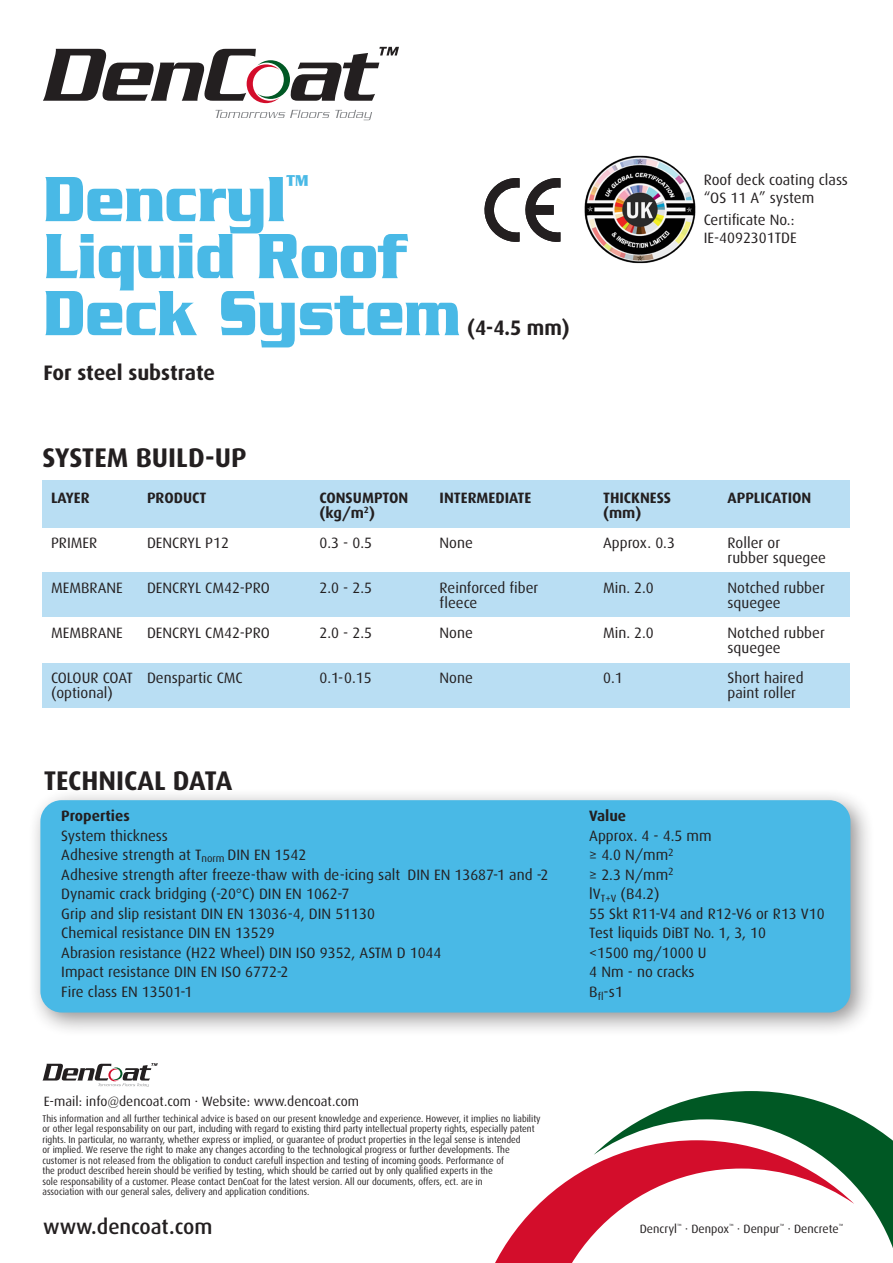
<style>
.page{position:relative;width:893px;height:1263px;background:#fff}
.page>*{position:absolute;margin:0;border:0;box-sizing:border-box;transform-origin:0 0}
.Normal{font:900 63px "Julius";color:#49b9e6;scale:.87 1}
.Normal-2{font:700 27px "Dax";color:#231f20}
.Normal-3{font:900 25.5px "Julius";color:#49b9e6;scale:.87 1}
.Normal-4{font:700 21px "Dax";color:#231f20}
.Normal-5{font:500 21px "Dax";color:#231f20}
.Normal-6{font:700 21px "Dax";color:#231f20;scale:.95 1}
.Normal-7{font:15px/18px "Dax";color:#231f20}
.Normal-8{font:700 15px "Dax";color:#231f20}
.brød_fed{font:15px "Dax";color:#231f20}
.brød_fed-2{font:700 15px "Dax";color:#231f20}
.Normal-9{font:13.5px "Dax";color:#231f20}
.Normal-10{font:12px "Dax";color:#231f20}
.brød_over{font:9.75px "Dax";color:#231f20;scale:.93 1}
</style>
<div class="page">
<div style="left:43px;top:663px;width:807px;height:45px;background:#b9def3"></div>
<div style="left:43px;top:573px;width:807px;height:44px;background:#b9def3"></div>
<div style="left:43px;top:480px;width:807px;height:48px;background:#b9def3"></div>
<svg style="left:43px;top:1063px;width:115px;height:24px"></svg>
<svg style="left:43px;top:47px;width:356px;height:56px"></svg>
<svg style="left:215px;top:110px;width:157px;height:10px"></svg>
<svg style="left:610px;top:1091px;width:283px;height:157px;fill:#005824"></svg>
<svg style="left:495px;top:1140px;width:359px;height:123px"></svg>
<div style="left:28px;top:787px;width:847px;height:250px;background:#231f20;opacity:.49"></div>
<div style="left:40px;top:800px;width:810px;height:212px;background:#49b9e6;border-radius:21px"></div>
<svg style="left:484px;top:178px;width:76px;height:64px"></svg>
<img style="left:584px;top:155px;width:112px;height:109px">
<p class="Normal" style="left:43px;top:164px;width:280px">Dencryl</p>
<p class="Normal-3" style="left:286px;top:169px;width:27px">™</p>
<p class="Normal" style="left:43px;top:221px;width:418px">Liquid Roof</p>
<p class="Normal" style="left:43px;top:278px;width:481px">Deck System</p>
<p class="Normal-4" style="left:43px;top:361px;width:173px">For steel substrate</p>
<p class="Normal-6" style="left:467px;top:316px;width:110px">(4-4.5 mm)</p>
<p class="Normal-2" style="left:43px;top:442px;width:206px">SYSTEM BUILD-UP</p>
<p class="Normal-7" style="left:704px;top:171px;width:146px">Roof deck coating class “OS 11 A” system</p>
<p class="Normal-7" style="left:704px;top:211px;width:92px">Certificate No.:</p>
<p class="Normal-7" style="left:704px;top:229px;width:94px">IE-4092301TDE</p>
<p class="Normal-8" style="left:51px;top:489px;width:40px">LAYER</p>
<p class="Normal-8" style="left:147px;top:489px;width:61px">PRODUCT</p>
<p class="Normal-8" style="left:320px;top:489px;width:90px">CONSUMPTON</p>
<p class="Normal-8" style="left:440px;top:489px;width:93px">INTERMEDIATE</p>
<p class="Normal-8" style="left:603px;top:489px;width:70px">THICKNESS</p>
<p class="Normal-8" style="left:728px;top:489px;width:85px">APPLICATION</p>
<p class="Normal-8" style="left:320px;top:504px;width:57px">(kg/m<sup>2</sup>)</p>
<p class="Normal-8" style="left:603px;top:504px;width:40px">(mm)</p>
<p class="Normal-7" style="left:51px;top:533px;width:48px">PRIMER</p>
<p class="Normal-7" style="left:147px;top:533px;width:83px">DENCRYL P12</p>
<p class="Normal-7" style="left:320px;top:533px;width:54px">0.3 - 0.5</p>
<p class="Normal-7" style="left:440px;top:533px;width:35px">None</p>
<p class="Normal-7" style="left:603px;top:533px;width:73px">Approx. 0.3</p>
<p class="Normal-7" style="left:728px;top:533px;width:54px">Roller or</p>
<p class="Normal-7" style="left:728px;top:548px;width:100px">rubber squegee</p>
<p class="Normal-7" style="left:51px;top:578px;width:73px">MEMBRANE</p>
<p class="Normal-7" style="left:147px;top:578px;width:124px">DENCRYL CM42-PRO</p>
<p class="Normal-7" style="left:320px;top:578px;width:54px">2.0 - 2.5</p>
<p class="Normal-7" style="left:440px;top:578px;width:100px">Reinforced fiber</p>
<p class="Normal-7" style="left:603px;top:578px;width:52px">Min. 2.0</p>
<p class="Normal-7" style="left:728px;top:578px;width:99px">Notched rubber</p>
<p class="Normal-7" style="left:440px;top:593px;width:39px">fleece</p>
<p class="Normal-7" style="left:728px;top:593px;width:55px">squegee</p>
<p class="Normal-7" style="left:51px;top:623px;width:73px">MEMBRANE</p>
<p class="Normal-7" style="left:147px;top:623px;width:124px">DENCRYL CM42-PRO</p>
<p class="Normal-7" style="left:320px;top:623px;width:54px">2.0 - 2.5</p>
<p class="Normal-7" style="left:440px;top:623px;width:35px">None</p>
<p class="Normal-7" style="left:603px;top:623px;width:52px">Min. 2.0</p>
<p class="Normal-7" style="left:728px;top:623px;width:99px">Notched rubber</p>
<p class="Normal-7" style="left:728px;top:638px;width:55px">squegee</p>
<p class="Normal-7" style="left:51px;top:668px;width:193px">COLOUR COAT Denspartic CMC</p>
<p class="Normal-7" style="left:320px;top:668px;width:54px">0.1-0.15</p>
<p class="Normal-7" style="left:440px;top:668px;width:35px">None</p>
<p class="Normal-7" style="left:603px;top:668px;width:21px">0.1</p>
<p class="Normal-7" style="left:728px;top:668px;width:78px">Short haired</p>
<p class="Normal-7" style="left:51px;top:683px;width:63px">(optional)</p>
<p class="Normal-7" style="left:728px;top:683px;width:70px">paint roller</p>
<p class="Normal-2" style="left:44px;top:765px;width:190px">TECHNICAL DATA</p>
<p class="brød_fed-2" style="left:61px;top:808px;width:70px">Properties</p>
<p class="brød_fed-2" style="left:589px;top:808px;width:38px">Value</p>
<p class="brød_fed" style="left:61px;top:827px;width:108px">System thickness</p>
<p class="brød_fed" style="left:589px;top:827px;width:124px">Approx. 4 - 4.5 mm</p>
<p class="Normal-7" style="left:61px;top:846px;width:247px">Adhesive strength at T<sub>norm</sub> DIN EN 1542</p>
<p class="Normal-7" style="left:589px;top:846px;width:86px">≥ 4.0 N/mm<sup>2</sup></p>
<p class="Normal-7" style="left:61px;top:866px;width:489px">Adhesive strength after freeze-thaw with de-icing salt DIN EN 13687-1 and -2</p>
<p class="Normal-7" style="left:589px;top:866px;width:86px">≥ 2.3 N/mm<sup>2</sup></p>
<p class="Normal-7" style="left:61px;top:885px;width:290px">Dynamic crack bridging (-20°C) DIN EN 1062-7</p>
<p class="Normal-7" style="left:589px;top:885px;width:72px">lV<sub>T+V</sub> (B4.2)</p>
<p class="Normal-7" style="left:61px;top:905px;width:315px">Grip and slip resistant DIN EN 13036-4, DIN 51130</p>
<p class="Normal-7" style="left:589px;top:905px;width:237px">55 Skt R11-V4 and R12-V6 or R13 V10</p>
<p class="Normal-7" style="left:61px;top:924px;width:215px">Chemical resistance DIN EN 13529</p>
<p class="Normal-7" style="left:589px;top:924px;width:178px">Test liquids DiBT No. 1, 3, 10</p>
<p class="Normal-7" style="left:61px;top:944px;width:382px">Abrasion resistance (H22 Wheel) DIN ISO 9352, ASTM D 1044</p>
<p class="Normal-7" style="left:589px;top:944px;width:119px">&lt;1500 mg/1000 U</p>
<p class="Normal-7" style="left:61px;top:963px;width:229px">Impact resistance DIN EN ISO 6772-2</p>
<p class="Normal-7" style="left:589px;top:963px;width:107px">4 Nm - no cracks</p>
<p class="Normal-7" style="left:61px;top:983px;width:133px">Fire class EN 13501-1</p>
<p class="Normal-7" style="left:589px;top:983px;width:35px">B<sub>fl</sub>-s1</p>
<p class="Normal-9" style="left:44px;top:1093px;width:317px">E-mail: info@dencoat.com · Website: www.dencoat.com</p>
<p class="brød_over" style="left:43px;top:1113px;width:537px">This information and all further techinical advice is based on our present knowledge and experience. However, it implies no liability</p>
<p class="brød_over" style="left:43px;top:1123px;width:531px">or other legal responsability on our part, including with regard to existing third party intellectual property rights, especially patent</p>
<p class="brød_over" style="left:43px;top:1134px;width:516px">rights. In particular, no warranty, whether express or implied, or guarantee of product properties in the legal sense is intended</p>
<p class="brød_over" style="left:43px;top:1144px;width:504px">or implied. We reserve the right to make any changes according to the technological progress or further developments. The</p>
<p class="brød_over" style="left:43px;top:1155px;width:498px">customer is not released from the obligation to conduct carefull inspection and testing of incoming goods. Performance of</p>
<p class="brød_over" style="left:43px;top:1165px;width:486px">the product described herein should be verified by testing, which should be carried out by only qualified experts in the</p>
<p class="brød_over" style="left:43px;top:1176px;width:475px">sole responsability of a customer. Please contact DenCoat for the latest version. All our documents, offers, ect. are in</p>
<p class="brød_over" style="left:43px;top:1186px;width:289px">association with our general sales, delivery and application conditions.</p>
<p class="Normal-5" style="left:43px;top:1215px;width:171px">www.dencoat.com</p>
<p class="Normal-10" style="left:640px;top:1222px;width:205px">Dencryl<sup>™</sup> · Denpox<sup>™</sup> · Denpur<sup>™</sup> · Dencrete<sup>™</sup></p>
</div>
